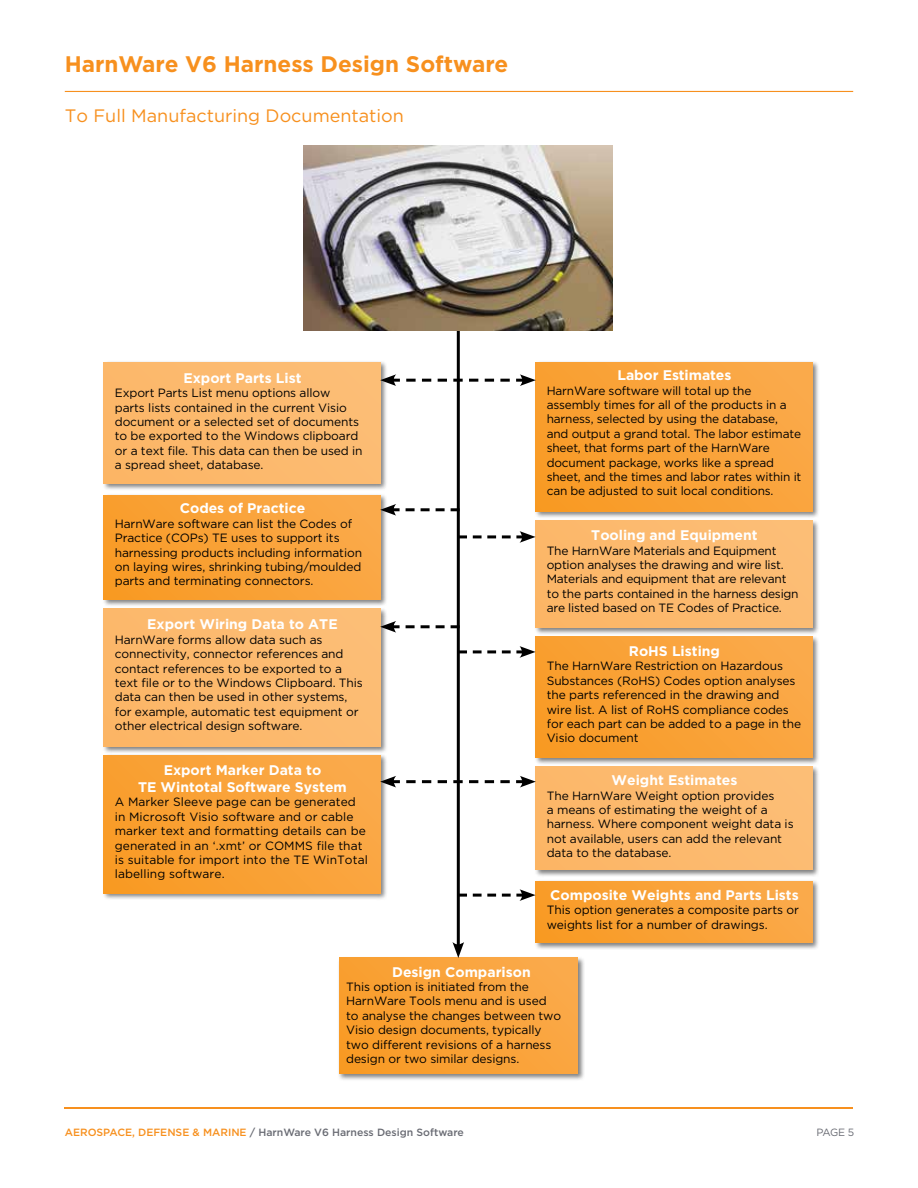
<style>
.page{position:relative;width:918px;height:1188px;background:#fff}
.page>*{position:absolute;margin:0;border:0;box-sizing:border-box;transform-origin:0 0}
.t1{font:700 22.5px "Gotham";color:#f7901e}
.t2{font:18px "Gotham";color:#f7901e}
.t3{font:700 13.95px/16.8px "Gotham";color:#fff;text-align:center}
.t4{font:12px/14.4px "Gotham";letter-spacing:-.01em;color:#000}
.t5{font:500 10.5px "Gotham";color:#696b73}
.t6{font:10.5px "Gotham";color:#696b73}
.s1{color:#f7901e}
</style>
<div class="page">
<hr style="left:65px;top:1107px;width:788px;height:1px;background:#f7901e">
<hr style="left:65px;top:91px;width:788px;height:1px;background:#f7901e">
<div style="left:102px;top:360px;width:286px;height:131px;background:#000;opacity:.5"></div>
<div style="left:104px;top:362px;width:276px;height:121px;background:#fcba6e"></div>
<div style="left:534px;top:360px;width:286px;height:159px;background:#000;opacity:.5"></div>
<div style="left:536px;top:362px;width:276px;height:149px;background:linear-gradient(to right,#f99c29,#faa847)"></div>
<div style="left:102px;top:607px;width:286px;height:148px;background:#000;opacity:.5"></div>
<div style="left:104px;top:609px;width:276px;height:138px;background:#fcba6e"></div>
<div style="left:102px;top:754px;width:286px;height:147px;background:#000;opacity:.5"></div>
<div style="left:104px;top:755px;width:276px;height:138px;background:linear-gradient(to right,#f99c29,#faa847)"></div>
<div style="left:102px;top:493px;width:286px;height:114px;background:#000;opacity:.5"></div>
<div style="left:104px;top:495px;width:276px;height:104px;background:linear-gradient(to right,#f99c27,#faa949)"></div>
<div style="left:338px;top:956px;width:247px;height:126px;background:#000;opacity:.5"></div>
<div style="left:339px;top:958px;width:238px;height:116px;background:linear-gradient(to right,#f99c28,#faa847)"></div>
<hr style="left:457px;top:209px;width:3px;height:739px;background:#000">
<svg style="left:452px;top:942px;width:12px;height:16px"></svg>
<div style="left:534px;top:519px;width:286px;height:116px;background:#000;opacity:.5"></div>
<div style="left:536px;top:521px;width:276px;height:106px;background:#fcba6e"></div>
<div style="left:534px;top:635px;width:286px;height:130px;background:#000;opacity:.5"></div>
<div style="left:536px;top:637px;width:276px;height:120px;background:linear-gradient(to right,#f99c28,#faa948)"></div>
<div style="left:534px;top:765px;width:286px;height:112px;background:#000;opacity:.5"></div>
<div style="left:536px;top:767px;width:276px;height:103px;background:#fcba6e"></div>
<div style="left:534px;top:879px;width:286px;height:71px;background:#000;opacity:.5"></div>
<div style="left:536px;top:881px;width:276px;height:62px;background:linear-gradient(to right,#f99b25,#faaa4b)"></div>
<svg style="left:380px;top:374px;width:156px;height:12px"></svg>
<svg style="left:380px;top:776px;width:156px;height:12px"></svg>
<svg style="left:380px;top:504px;width:80px;height:12px"></svg>
<svg style="left:459px;top:531px;width:77px;height:12px"></svg>
<svg style="left:459px;top:646px;width:77px;height:12px"></svg>
<svg style="left:459px;top:889px;width:77px;height:12px"></svg>
<svg style="left:380px;top:621px;width:80px;height:12px"></svg>
<img style="left:304px;top:146px;width:308px;height:184px">
<h1 class="t1" style="left:65px;top:49px;width:445px">HarnWare V6 Harness Design Software</h1>
<h2 class="t2" style="left:65px;top:104px;width:341px">To Full Manufacturing Documentation</h2>
<p class="t3" style="left:183px;top:369px;width:120px">Export Parts List</p>
<p class="t4" style="left:115px;top:386px;width:249px">Export Parts List menu options allow parts lists contained in the current Visio document or a selected set of documents to be exported to the Windows clipboard or a text file. This data can then be used in a spread sheet, database.</p>
<p class="t3" style="left:180px;top:500px;width:127px">Codes of Practice</p>
<p class="t4" style="left:115px;top:516px;width:249px">HarnWare software can list the Codes of Practice (COPs) TE uses to support its harnessing products including information on laying wires, shrinking tubing/moulded parts and terminating connectors.</p>
<p class="t3" style="left:147px;top:616px;width:192px">Export Wiring Data to ATE</p>
<p class="t4" style="left:115px;top:632px;width:250px">HarnWare forms allow data such as connectivity, connector references and contact references to be exported to a text file or to the Windows Clipboard. This data can then be used in other systems, for example, automatic test equipment or other electrical design software.</p>
<p class="t3" style="left:138px;top:762px;width:210px">Export Marker Data to<br>TE Wintotal Software System</p>
<p class="t4" style="left:115px;top:795px;width:255px">A Marker Sleeve page can be generated in Microsoft Visio software and or cable marker text and formatting details can be generated in an ‘.xmt’ or COMMS file that is suitable for import into the TE WinTotal labelling software.</p>
<p class="t3" style="left:618px;top:367px;width:115px">Labor Estimates</p>
<p class="t4" style="left:547px;top:383px;width:256px">HarnWare software will total up the assembly times for all of the products in a harness, selected by using the database, and output a grand total. The labor estimate sheet, that forms part of the HarnWare document package, works like a spread sheet, and the times and labor rates within it can be adjusted to suit local conditions.</p>
<p class="t3" style="left:591px;top:527px;width:168px">Tooling and Equipment</p>
<p class="t4" style="left:547px;top:543px;width:253px">The HarnWare Materials and Equipment option analyses the drawing and wire list.<br>Materials and equipment that are relevant to the parts contained in the harness design are listed based on TE Codes of Practice.</p>
<p class="t3" style="left:629px;top:643px;width:93px">RoHS Listing</p>
<p class="t4" style="left:547px;top:659px;width:256px">The HarnWare Restriction on Hazardous Substances (RoHS) Codes option analyses the parts referenced in the drawing and wire list. A list of RoHS compliance codes for each part can be added to a page in the Visio document</p>
<p class="t3" style="left:612px;top:772px;width:127px">Weight Estimates</p>
<p class="t4" style="left:547px;top:788px;width:248px">The HarnWare Weight option provides<br>a means of estimating the weight of a harness. Where component weight data is not available, users can add the relevant data to the database.</p>
<p class="t3" style="left:550px;top:886px;width:250px">Composite Weights and Parts Lists</p>
<p class="t4" style="left:547px;top:903px;width:254px">This option generates a composite parts or weights list for a number of drawings.</p>
<p class="t3" style="left:392px;top:963px;width:140px">Design Comparison</p>
<p class="t4" style="left:346px;top:979px;width:217px">This option is initiated from the HarnWare Tools menu and is used to analyse the changes between two Visio design documents, typically two different revisions of a harness design or two similar designs.</p>
<p class="t5" style="left:65px;top:1125px;width:401px"><span class="s1">AEROSPACE, DEFENSE &amp; MARINE</span> / HarnWare V6 Harness Design Software</p>
<p class="t6" style="left:816px;top:1125px;width:39px">PAGE 5</p>
</div>
